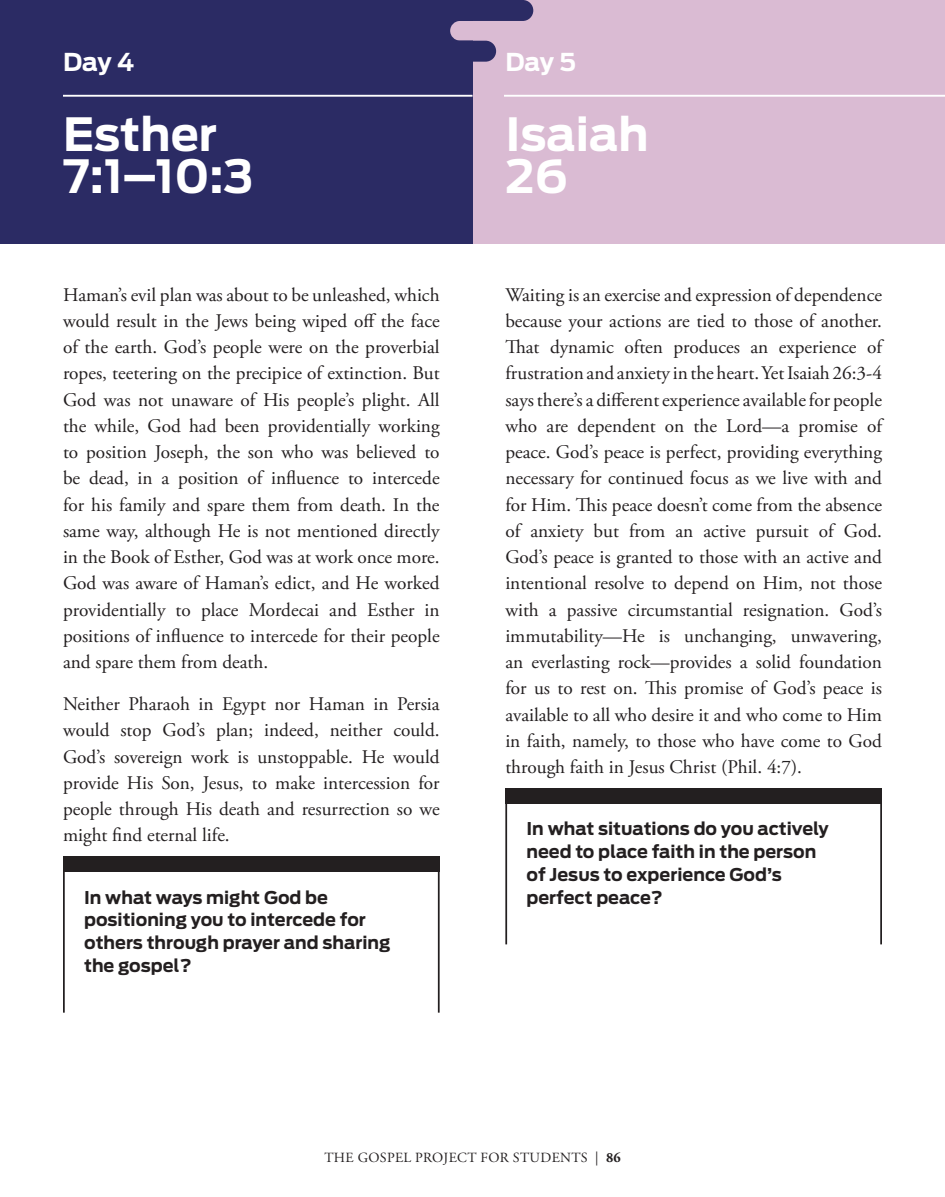
<style>
.page{position:relative;width:945px;height:1197px;background:#fff}
.page>*{position:absolute;margin:0;border:0;box-sizing:border-box;transform-origin:0 0}
.header_largest_left{font:700 45.5px/42px "Antenna";color:#fff}
.header_smallest_left{font:700 24.5px "Antenna";letter-spacing:-.01em;color:#fff}
.body_devo{font:19.25px/26.2px "Adobe Garamond Pro";color:#231f20;text-align:justify}
.question_devos{font:700 17.5px/22.8px "Antenna";color:#231f20}
.t1{font:14px "Adobe Garamond Pro";letter-spacing:.025em;color:#231f20}
.s1{font-weight:700}
</style>
<div class="page">
<div style="left:473px;top:0;width:472px;height:244px;background:#dabbd3"></div>
<div style="left:0;top:0;width:473px;height:244px;background:#2b2b64"></div>
<div style="left:450px;top:21px;width:67px;height:20px;background:#dabbd3;border-radius:10px"></div>
<div style="left:309px;top:41px;width:187px;height:21px;background:#2b2b64;border-radius:10px"></div>
<div style="left:346px;top:0;width:187px;height:21px;background:#2b2b64;border-radius:10px"></div>
<div style="left:64px;top:857px;width:376px;height:15px;background:#231f20"></div>
<hr style="left:63px;top:857px;width:2px;height:156px;background:#231f20">
<hr style="left:438px;top:857px;width:2px;height:156px;background:#231f20">
<hr style="left:63px;top:95px;width:409px;height:2px;background:#fff">
<div style="left:506px;top:789px;width:376px;height:15px;background:#231f20"></div>
<hr style="left:505px;top:789px;width:2px;height:155px;background:#231f20">
<hr style="left:880px;top:789px;width:2px;height:155px;background:#231f20">
<hr style="left:504px;top:95px;width:441px;height:2px;background:#fff">
<p class="header_smallest_left" style="left:63px;top:48px;width:73px">Day 4</p>
<p class="header_largest_left" style="left:63px;top:114px;width:192px">Esther<br>7:1–10:3</p>
<p class="body_devo" style="left:63px;top:282px;width:378px">Haman’s evil plan was about to be unleashed, which would result in the Jews being wiped off the face of the earth. God’s people were on the proverbial ropes, teetering on the precipice of extinction. But God was not unaware of His people’s plight. All the while, God had been providentially working to position Joseph, the son who was believed to be dead, in a position of influence to intercede for his family and spare them from death. In the same way, although He is not mentioned directly in the Book of Esther, God was at work once more.<br>God was aware of Haman’s edict, and He worked providentially to place Mordecai and Esther in positions of influence to intercede for their people and spare them from death.</p>
<p class="body_devo" style="left:63px;top:692px;width:378px">Neither Pharaoh in Egypt nor Haman in Persia would stop God’s plan; indeed, neither could.<br>God’s sovereign work is unstoppable. He would provide His Son, Jesus, to make intercession for people through His death and resurrection so we might find eternal life.</p>
<p class="question_devos" style="left:84px;top:886px;width:308px">In what ways might God be positioning you to intercede for others through prayer and sharing the gospel?</p>
<p class="header_smallest_left" style="left:505px;top:48px;width:72px">Day 5</p>
<p class="header_largest_left" style="left:505px;top:114px;width:145px">Isaiah<br>26</p>
<p class="body_devo" style="left:505px;top:282px;width:378px">Waiting is an exercise and expression of dependence because your actions are tied to those of another.<br>That dynamic often produces an experience of frustration and anxiety in the heart. Yet Isaiah 26:3-4 says there’s a different experience available for people who are dependent on the Lord—a promise of peace. God’s peace is perfect, providing everything necessary for continued focus as we live with and for Him. This peace doesn’t come from the absence of anxiety but from an active pursuit of God.<br>God’s peace is granted to those with an active and intentional resolve to depend on Him, not those with a passive circumstantial resignation. God’s immutability—He is unchanging, unwavering, an everlasting rock—provides a solid foundation for us to rest on. This promise of God’s peace is available to all who desire it and who come to Him in faith, namely, to those who have come to God through faith in Jesus Christ (Phil. 4:7).</p>
<p class="question_devos" style="left:526px;top:818px;width:304px">In what situations do you actively need to place faith in the person of Jesus to experience God’s perfect peace?</p>
<p class="t1" style="left:324px;top:1150px;width:298px">THE GOSPEL PROJECT FOR STUDENTS | <span class="s1">86</span></p>
</div>
